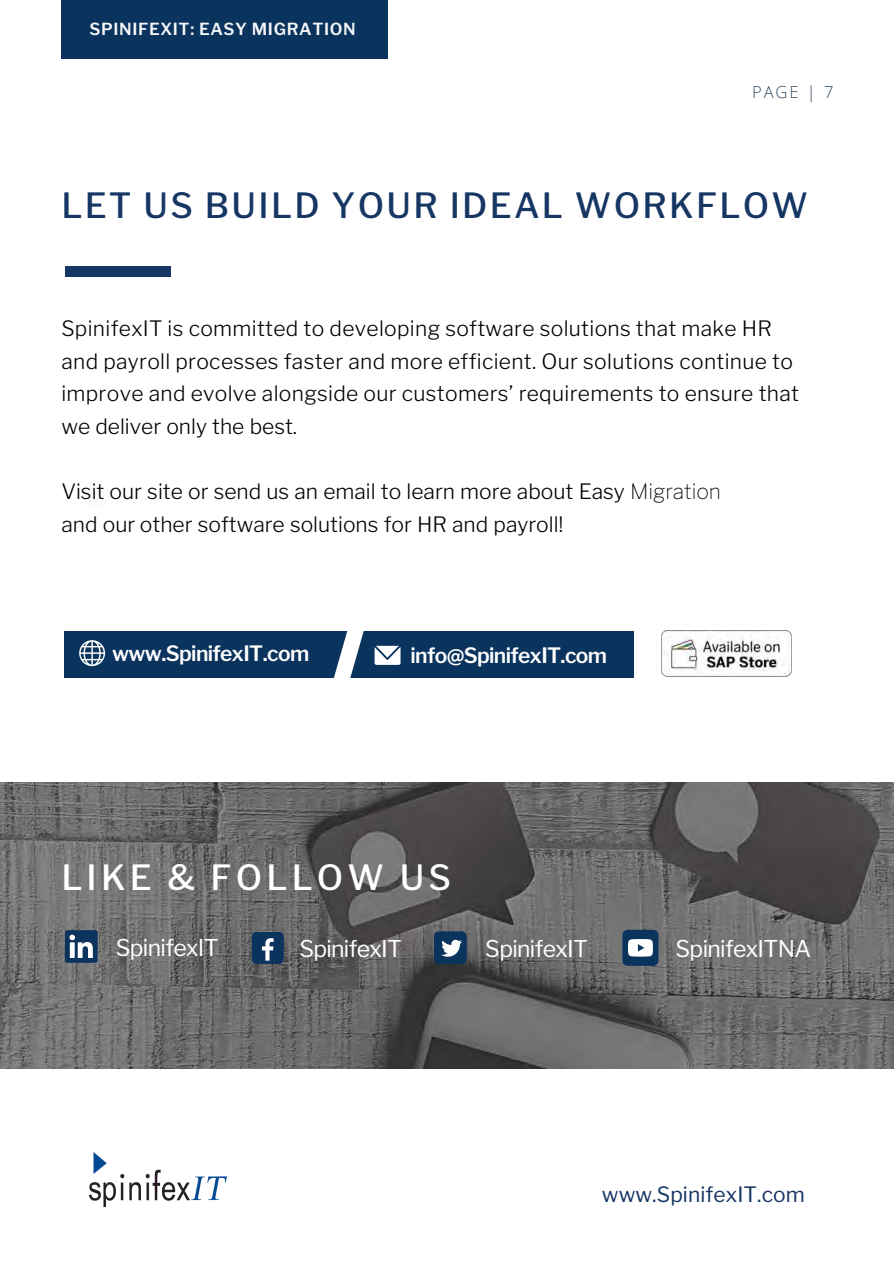
<style>
.page{position:relative;width:894px;height:1264px;background:#fff}
.page>*{position:absolute;margin:0;border:0;box-sizing:border-box;transform-origin:0 0}
.t1{font:500 34.5px "Libre Franklin";letter-spacing:.065em;color:#163664}
.t2{font:500 34.5px "Libre Franklin";letter-spacing:.12em;color:#fff}
.t3{font:22.95px "Libre Franklin";letter-spacing:-.03em;color:#fff}
.t4{font:300 21px/32.7px "Libre Franklin";letter-spacing:.015em;color:#000}
.t5{font:600 21px "Libre Franklin";letter-spacing:-.03em;color:#fff}
.t6{font:21px "Libre Franklin";letter-spacing:.005em;color:#163664}
.t7{font:600 16.5px "Libre Franklin";letter-spacing:.04em;color:#f6f7f9}
.t8{font:300 16.5px "Open Sans";color:#364d62}
.s1{font-weight:100}
</style>
<div class="page">
<img style="left:89px;top:1152px;width:138px;height:54px">
<div style="left:65px;top:266px;width:105px;height:10px;background:#163664"></div>
<div style="left:61px;top:0;width:326px;height:59px;background:#0a335d"></div>
<div style="left:65px;top:631px;width:568px;height:46px;background:#0a335d"></div>
<svg style="left:331px;top:631px;width:33px;height:47px"></svg>
<img style="left:0;top:782px;width:893px;height:286px">
<div style="left:252px;top:932px;width:32px;height:31px;background:#0a335d;border-radius:5px"></div>
<svg style="left:262px;top:938px;width:11px;height:22px"></svg>
<div style="left:434px;top:931px;width:32px;height:33px;background:#0a335d;border-radius:5px"></div>
<svg style="left:441px;top:939px;width:21px;height:17px"></svg>
<svg style="left:79px;top:640px;width:26px;height:26px"></svg>
<svg style="left:374px;top:645px;width:26px;height:20px"></svg>
<svg style="left:622px;top:929px;width:36px;height:36px"></svg>
<div style="left:65px;top:930px;width:33px;height:32px;background:#0a335d;border-radius:2px"></div>
<svg style="left:69px;top:934px;width:24px;height:24px"></svg>
<img style="left:661px;top:630px;width:131px;height:46px">
<p class="t7" style="left:89px;top:16px;width:268px">SPINIFEXIT: EASY MIGRATION</p>
<p class="t8" style="left:751px;top:80px;width:83px">PAGE | 7</p>
<p class="t1" style="left:61px;top:178px;width:748px">LET US BUILD YOUR IDEAL WORKFLOW</p>
<p class="t4" style="left:61px;top:312px;width:739px">SpinifexIT is committed to developing software solutions that make HR and payroll processes faster and more efficient. Our solutions continue to improve and evolve alongside our customers’ requirements to ensure that we deliver only the best.</p>
<p class="t4" style="left:61px;top:475px;width:661px">Visit our site or send us an email to learn more about Easy <span class="s1">Migration </span>and our other software solutions for HR and payroll!</p>
<p class="t5" style="left:112px;top:637px;width:198px">www.SpinifexIT.com</p>
<p class="t5" style="left:410px;top:638px;width:198px">info@SpinifexIT.com</p>
<p class="t2" style="left:61px;top:850px;width:391px">LIKE &amp; FOLLOW US</p>
<p class="t3" style="left:116px;top:934px;width:104px">SpinifexIT</p>
<p class="t3" style="left:299px;top:934px;width:104px">SpinifexIT</p>
<p class="t3" style="left:485px;top:934px;width:104px">SpinifexIT</p>
<p class="t3" style="left:675px;top:934px;width:137px">SpinifexITNA</p>
<p class="t6" style="left:601px;top:1181px;width:204px">www.SpinifexIT.com</p>
</div>
